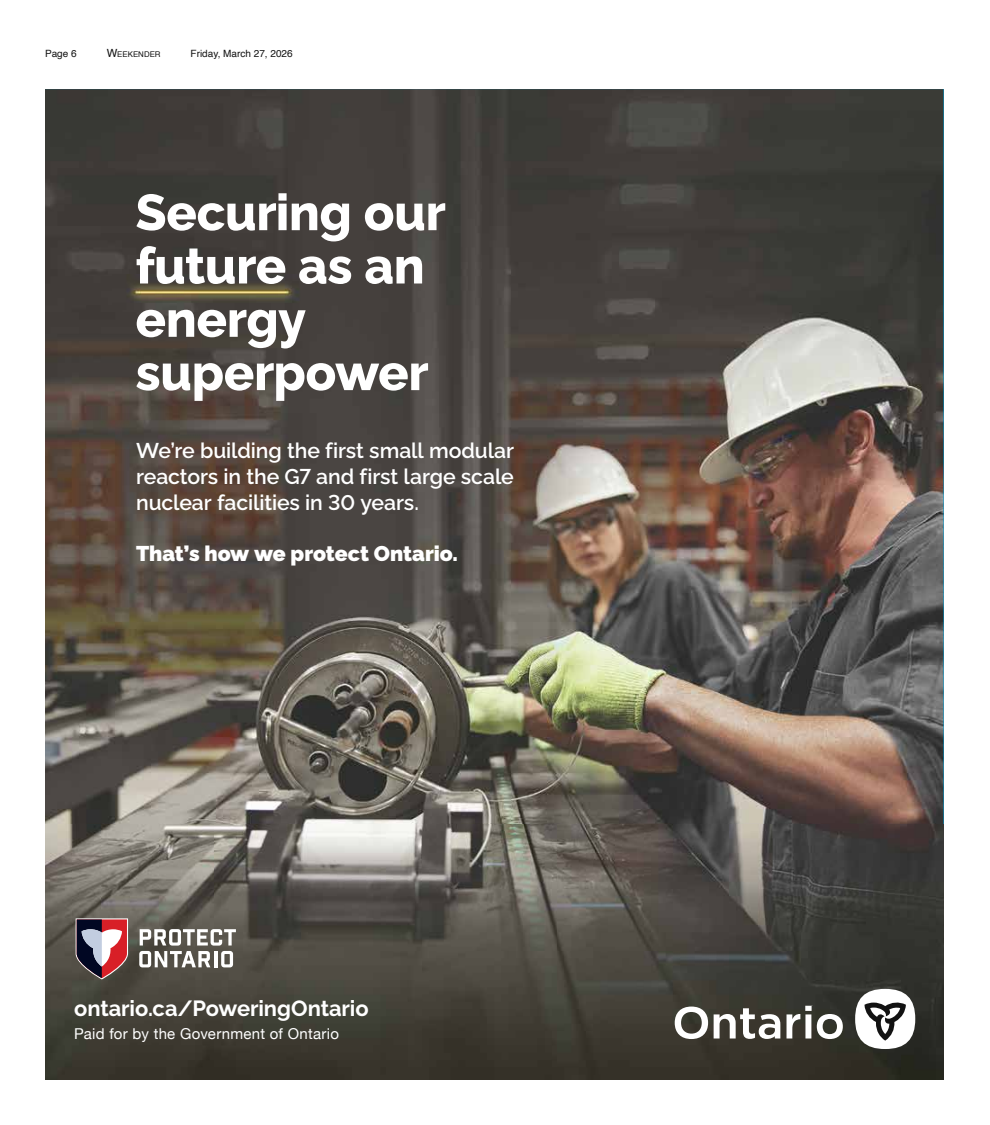
<style>
.page{position:relative;width:990px;height:1125px;background:#fff}
.page>*{position:absolute;margin:0;border:0;box-sizing:border-box;transform-origin:0 0}
.t1{font:800 50.62px/53.4px "Raleway";letter-spacing:-.005em;color:#fff}
.t2{font:700 21.88px "Raleway";color:#fff}
.t3{font:600 21.25px/26.2px "Raleway";letter-spacing:-.005em;color:#fff;text-align:justify}
.t4{font:900 21.25px "Raleway";letter-spacing:-.005em;color:#fff}
.t5{font:15px "Helvetica Neue";letter-spacing:.02em;color:#fff}
.t6{font:10px "Helvetica";color:#121212}
.t7{font:7.88px "Helvetica";color:#121212}
.s1{font-size:11.25px}
</style>
<div class="page">
<img style="left:45px;top:89px;width:898px;height:735px">
<img style="left:45px;top:824px;width:899px;height:255px">
<div style="left:855px;top:989px;width:60px;height:60px;background:#fff;border-radius:50%"></div>
<svg style="left:864px;top:1002px;width:42px;height:39px"></svg>
<svg style="left:675px;top:1007px;width:33px;height:32px"></svg>
<svg style="left:714px;top:1008px;width:66px;height:31px"></svg>
<svg style="left:787px;top:1006px;width:56px;height:33px"></svg>
<svg style="left:139px;top:929px;width:97px;height:38px"></svg>
<svg style="left:76px;top:918px;width:52px;height:61px;background:#8f606b"></svg>
<img style="left:112px;top:274px;width:199px;height:36px">
<p class="t6" style="left:45px;top:46px;width:33px">Page 6</p>
<p class="t7" style="left:107px;top:48px;width:55px"><span class="s1">W</span>EEKENDER</p>
<p class="t6" style="left:191px;top:46px;width:104px">Friday, March 27, 2026</p>
<h1 class="t1" style="left:135px;top:181px;width:312px">Securing our future as an energy superpower</h1>
<p class="t3" style="left:136px;top:435px;width:379px">We’re building the first small modular reactors in the G7 and first large scale nuclear facilities in 30 years.</p>
<p class="t4" style="left:136px;top:538px;width:323px">That’s how we protect Ontario.</p>
<p class="t2" style="left:74px;top:991px;width:296px">ontario.ca/PoweringOntario</p>
<p class="t5" style="left:74px;top:1023px;width:267px">Paid for by the Government of Ontario</p>
</div>
